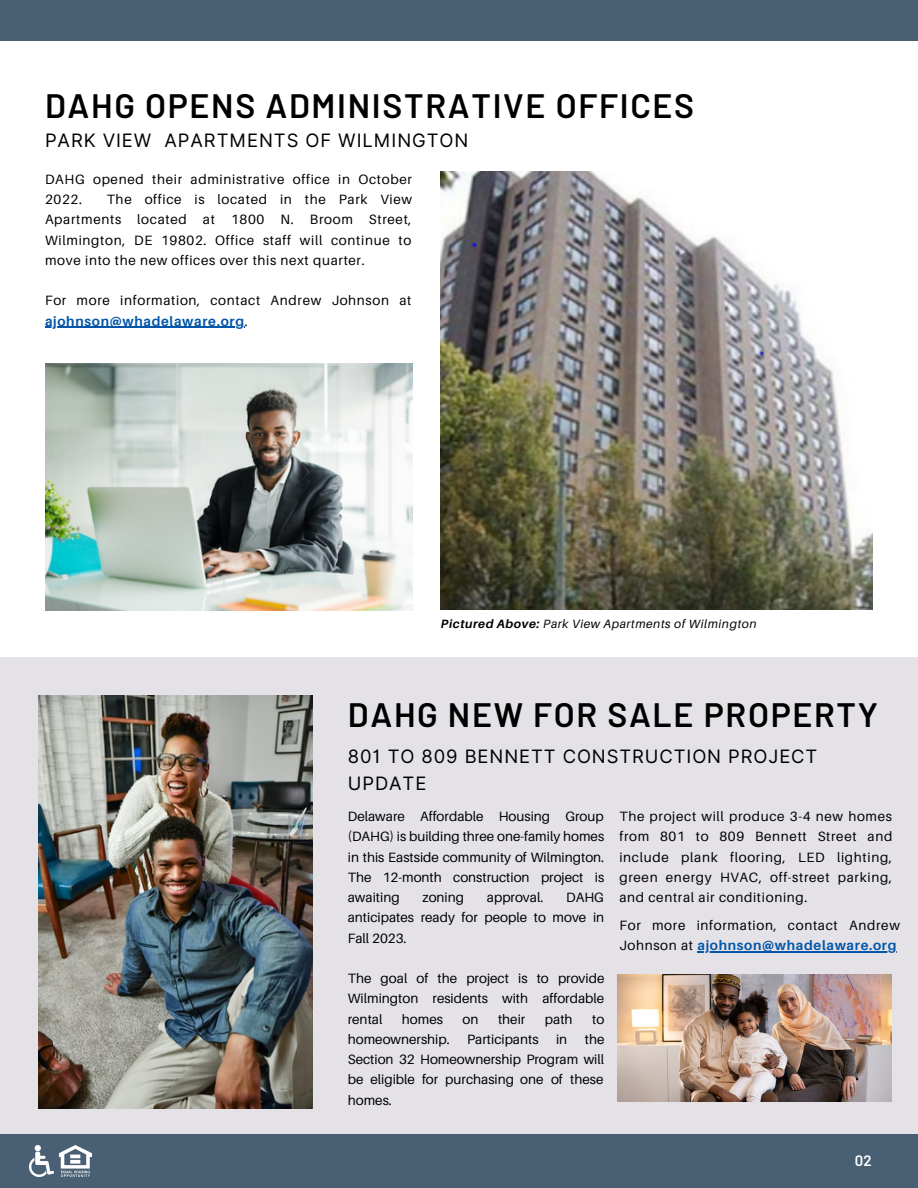
<style>
.page{position:relative;width:918px;height:1188px;background:#fff}
.page>*{position:absolute;margin:0;border:0;box-sizing:border-box;transform-origin:0 0}
.t1{font:600 33.75px "Barlow";letter-spacing:.05em;color:#000}
.t2{font:18.45px/27px "Inter";letter-spacing:.05em;color:#000}
.t3{font:600 15px "Barlow";color:#fff}
.t4{font:13.5px/20.2px "Aileron";color:#000;text-align:justify}
.t5{font:13.5px/20.2px "Aileron";letter-spacing:.05em;color:#000}
.t6{font:italic 12px "Aileron";letter-spacing:.05em;color:#000}
.s1{font-weight:700;color:#0356a9}
.s2{font-weight:700}
</style>
<div class="page">
<img style="left:441px;top:171px;width:432px;height:439px">
<div style="left:0;top:0;width:918px;height:41px;background:#495f74"></div>
<div style="left:0;top:658px;width:918px;height:502px;background:#e4e2e6"></div>
<img style="left:39px;top:695px;width:273px;height:413px">
<img style="left:618px;top:975px;width:273px;height:127px">
<div style="left:0;top:1134px;width:918px;height:54px;background:#495f74"></div>
<img style="left:29px;top:1145px;width:62px;height:32px">
<img style="left:45px;top:364px;width:368px;height:246px">
<hr style="left:45px;top:327px;width:200px;height:1px;background:#0356a9">
<hr style="left:697px;top:952px;width:200px;height:1px;background:#0356a9">
<h1 class="t1" style="left:45px;top:84px;width:651px">DAHG OPENS ADMINISTRATIVE OFFICES</h1>
<h2 class="t2" style="left:45px;top:126px;width:425px">PARK VIEW APARTMENTS OF WILMINGTON</h2>
<p class="t5" style="left:45px;top:169px;width:368px">DAHG opened their administrative office in October<br>2022.</p>
<p class="t4" style="left:45px;top:189px;width:369px;text-indent:62px">The office is located in the Park View Apartments located at 1800 N. Broom Street, Wilmington, DE 19802. Office staff will continue to move into the new offices over this next quarter.</p>
<p class="t5" style="left:45px;top:290px;width:368px">For more information, contact Andrew Johnson at <span class="s1">ajohnson@whadelaware.org</span>.</p>
<p class="t6" style="left:441px;top:617px;width:317px"><span class="s2">Pictured Above:</span> Park View Apartments of Wilmington</p>
<h1 class="t1" style="left:348px;top:693px;width:532px">DAHG NEW FOR SALE PROPERTY</h1>
<h2 class="t2" style="left:348px;top:743px;width:471px">801 TO 809 BENNETT CONSTRUCTION PROJECT<br>UPDATE</h2>
<p class="t4" style="left:619px;top:806px;width:274px">The project will produce 3-4 new homes from 801 to 809 Bennett Street and include plank flooring, LED lighting, green energy HVAC, off-street parking, and central air conditioning.</p>
<p class="t4" style="left:348px;top:806px;width:258px">Delaware Affordable Housing Group (DAHG) is building three one-family homes in this Eastside community of Wilmington.<br>The 12-month construction project is awaiting</p>
<p class="t4" style="left:422px;top:887px;width:43px">zoning</p>
<p class="t4" style="left:487px;top:887px;width:58px">approval.</p>
<p class="t4" style="left:348px;top:887px;width:258px;text-indent:218px">DAHG anticipates ready for people to move in Fall 2023.</p>
<p class="t4" style="left:348px;top:968px;width:258px">The goal of the project is to provide Wilmington residents with affordable rental</p>
<p class="t5" style="left:619px;top:915px;width:282px">For more information, contact Andrew<br>Johnson at <span class="s1">ajohnson@whadelaware.org</span></p>
<p class="t4" style="left:402px;top:1009px;width:43px">homes</p>
<p class="t4" style="left:463px;top:1009px;width:17px">on</p>
<p class="t4" style="left:498px;top:1009px;width:29px">their</p>
<p class="t4" style="left:545px;top:1009px;width:29px">path</p>
<p class="t4" style="left:592px;top:1009px;width:14px">to</p>
<p class="t4" style="left:348px;top:1029px;width:103px">homeownership.</p>
<p class="t4" style="left:467px;top:1029px;width:73px">Participants</p>
<p class="t4" style="left:556px;top:1029px;width:13px">in</p>
<p class="t4" style="left:348px;top:1029px;width:258px;text-indent:237px">the Section 32 Homeownership Program will be eligible for purchasing one of these homes.</p>
<p class="t3" style="left:855px;top:1151px;width:18px">02</p>
</div>
